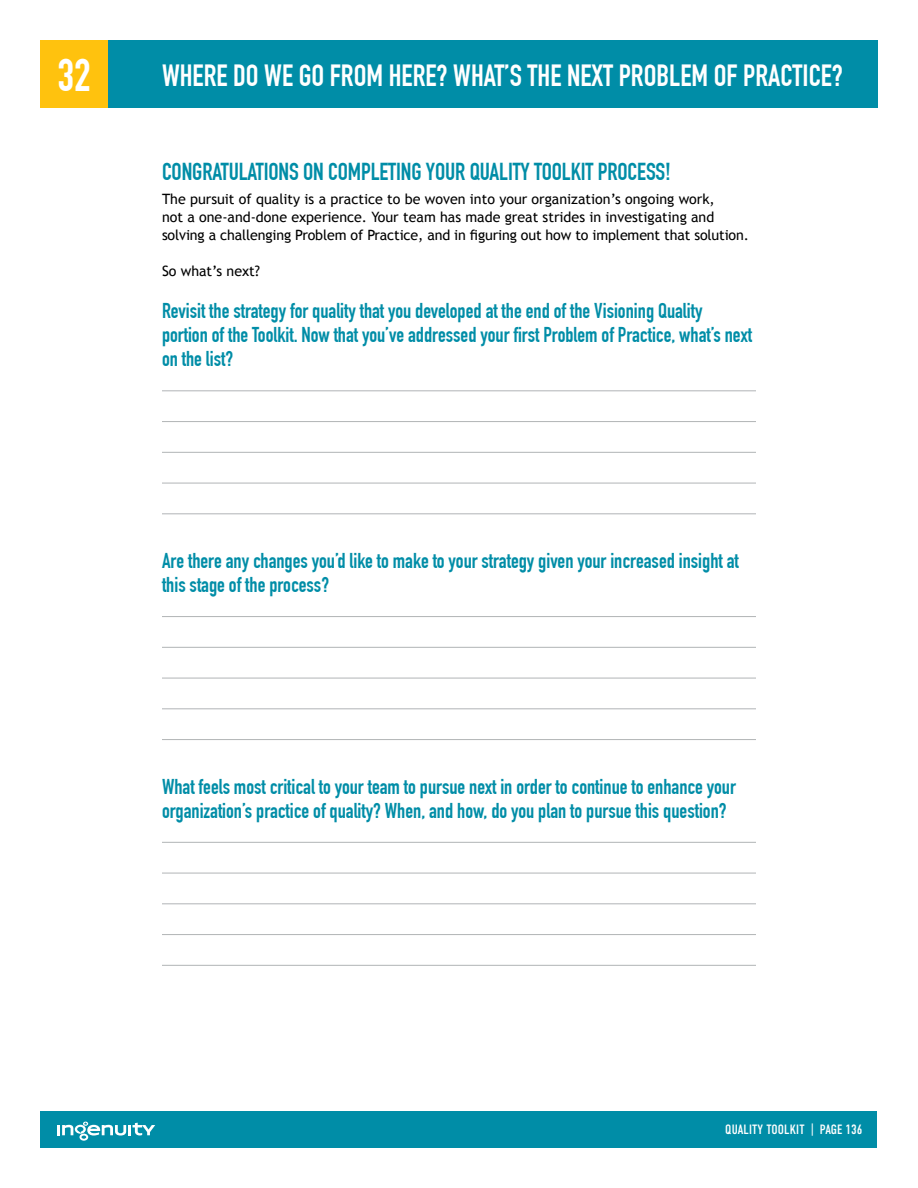
<style>
.page{position:relative;width:918px;height:1188px;background:#fff}
.page>*{position:absolute;margin:0;border:0;box-sizing:border-box;transform-origin:0 0}
.t1{font:700 45px "DIN Condensed";color:#fff}
.t2{font:700 30px "DIN Condensed";color:#fff}
.t3{font:700 24px "DIN Condensed";letter-spacing:-.005em;color:#008da7}
.t4{font:700 21px/24px "DIN Condensed";color:#008da7}
.t5{font:14.25px/18px "Trebuchet MS";color:#000}
.t6{font:13.5px "DIN Condensed";letter-spacing:.01em;color:#fff}
</style>
<div class="page">
<div style="left:108px;top:40px;width:770px;height:68px;background:#008da7"></div>
<div style="left:40px;top:1111px;width:838px;height:37px;background:#008da7"></div>
<div style="left:40px;top:40px;width:68px;height:68px;background:#ffc20e"></div>
<svg style="left:57px;top:1122px;width:98px;height:19px"></svg>
<hr style="left:162px;top:390px;width:594px;height:1px;background:#b1b4b6">
<hr style="left:162px;top:421px;width:594px;height:1px;background:#b1b4b6">
<hr style="left:162px;top:452px;width:594px;height:1px;background:#b1b4b6">
<hr style="left:162px;top:483px;width:594px;height:1px;background:#b1b4b6">
<hr style="left:162px;top:513px;width:594px;height:1px;background:#b1b4b6">
<hr style="left:162px;top:616px;width:594px;height:1px;background:#b1b4b6">
<hr style="left:162px;top:647px;width:594px;height:1px;background:#b1b4b6">
<hr style="left:162px;top:678px;width:594px;height:1px;background:#b1b4b6">
<hr style="left:162px;top:708px;width:594px;height:1px;background:#b1b4b6">
<hr style="left:162px;top:739px;width:594px;height:1px;background:#b1b4b6">
<hr style="left:162px;top:842px;width:594px;height:1px;background:#b1b4b6">
<hr style="left:162px;top:873px;width:594px;height:1px;background:#b1b4b6">
<hr style="left:162px;top:903px;width:594px;height:1px;background:#b1b4b6">
<hr style="left:162px;top:934px;width:594px;height:1px;background:#b1b4b6">
<hr style="left:162px;top:965px;width:594px;height:1px;background:#b1b4b6">
<h1 class="t1" style="left:58px;top:49px;width:35px">32</h1>
<h2 class="t2" style="left:162px;top:58px;width:683px">WHERE DO WE GO FROM HERE? WHAT’S THE NEXT PROBLEM OF PRACTICE?</h2>
<p class="t3" style="left:162px;top:157px;width:511px">CONGRATULATIONS ON COMPLETING YOUR QUALITY TOOLKIT PROCESS!</p>
<p class="t5" style="left:162px;top:191px;width:589px">The pursuit of quality is a practice to be woven into your organization’s ongoing work,<br>not a one-and-done experience. Your team has made great strides in investigating and solving a challenging Problem of Practice, and in figuring out how to implement that solution.</p>
<p class="t5" style="left:162px;top:263px;width:100px">So what’s next?</p>
<p class="t4" style="left:162px;top:299px;width:592px">Revisit the strategy for quality that you developed at the end of the Visioning Quality portion of the Toolkit. Now that you’ve addressed your first Problem of Practice, what’s next on the list?</p>
<p class="t4" style="left:162px;top:549px;width:578px">Are there any changes you’d like to make to your strategy given your increased insight at this stage of the process?</p>
<p class="t4" style="left:162px;top:775px;width:576px">What feels most critical to your team to pursue next in order to continue to enhance your organization’s practice of quality? When, and how, do you plan to pursue this question?</p>
<p class="t6" style="left:725px;top:1122px;width:139px">QUALITY TOOLKIT | PAGE 136</p>
</div>
